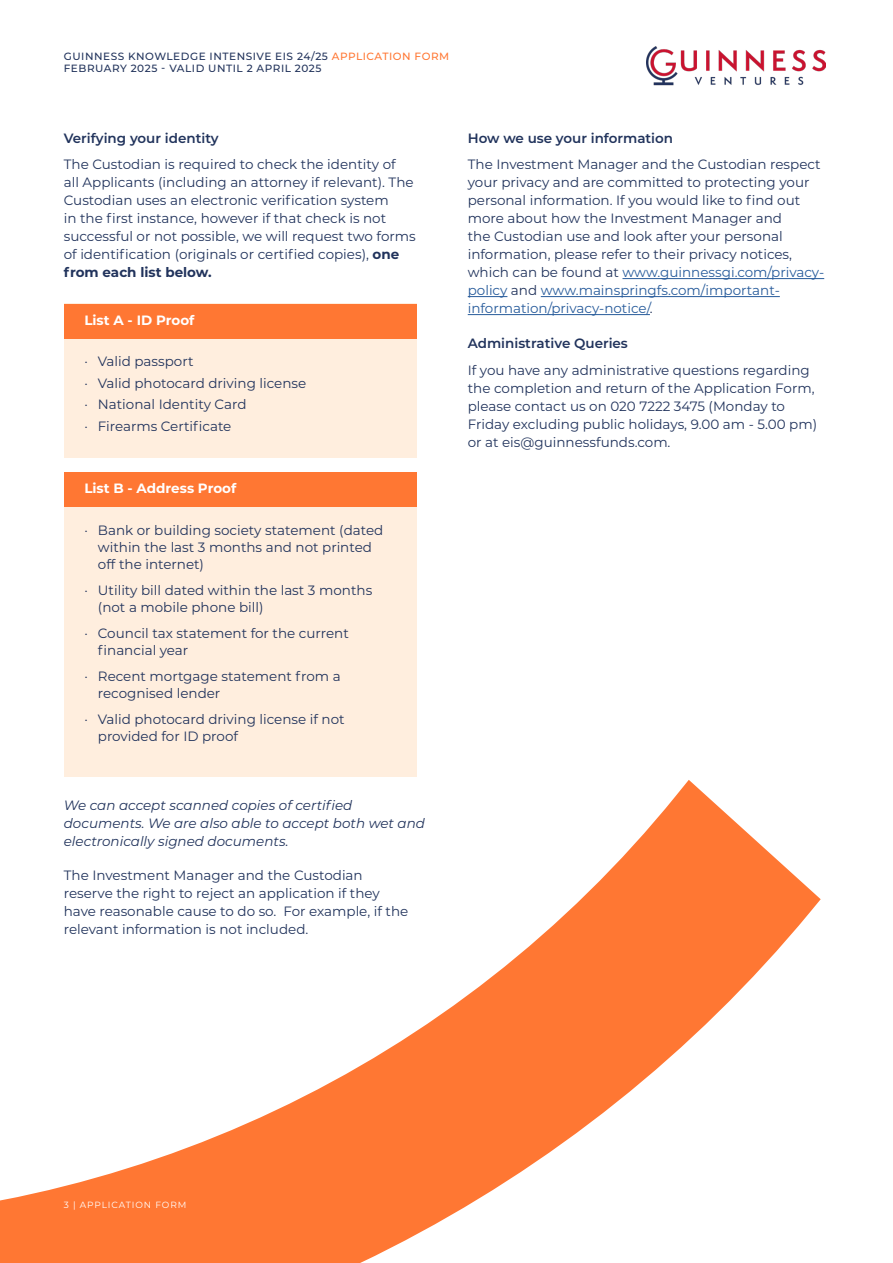
<style>
.page{position:relative;width:893px;height:1263px;background:#fff}
.page>*{position:absolute;margin:0;border:0;box-sizing:border-box;transform-origin:0 0}
.t1{font:13.5px/18px "Montserrat";color:#21335c}
.t2{font:italic 13.5px/18px "Montserrat";color:#21335c}
.t3{font:600 13.5px "Montserrat";color:#21335c}
.t4{font:700 13.5px "Montserrat";color:#fff}
.t5{font:500 10.5px/12.6px "Montserrat";letter-spacing:.05em;color:#22335b}
.t6{font:9px "Montserrat";letter-spacing:.1em;color:#fff}
.s1{color:#21335c}
.s2{color:#f73}
.s3{font-weight:700}
.s4{color:#275b9b}
.s5{color:#22335b}
</style>
<div class="page">
<svg style="left:0;top:692px;width:821px;height:571px"></svg>
<div style="left:64px;top:304px;width:352px;height:154px;background:#ffeede"></div>
<div style="left:64px;top:472px;width:352px;height:305px;background:#ffeede"></div>
<hr style="left:622px;top:278px;width:202px;height:1px;background:#275b9b">
<hr style="left:468px;top:296px;width:39px;height:1px;background:#275b9b">
<hr style="left:541px;top:296px;width:239px;height:1px;background:#275b9b">
<hr style="left:468px;top:314px;width:182px;height:1px;background:#275b9b">
<div style="left:64px;top:304px;width:352px;height:34px;background:#f73"></div>
<div style="left:64px;top:472px;width:352px;height:34px;background:#f73"></div>
<img style="left:646px;top:47px;width:180px;height:39px">
<p class="t5" style="left:64px;top:49px;width:387px"><span class="s1">GUINNESS KNOWLEDGE</span> INTENSIVE EIS 24/25 <span class="s2">APPLICATION FORM<br></span>FEBRUARY 2025 - VALID UNTIL 2 APRIL 2025</p>
<p class="t3" style="left:64px;top:128px;width:156px">Verifying your identity</p>
<p class="t1" style="left:64px;top:155px;width:353px">The Custodian is required to check the identity of<br>all Applicants (including an attorney if relevant). The Custodian uses an electronic verification system<br>in the first instance, however if that check is not successful or not possible, we will request two forms of identification (originals or certified copies), <span class="s3">one from each list below.</span></p>
<p class="t4" style="left:84px;top:310px;width:112px">List A - ID Proof</p>
<p class="t1" style="left:84px;top:350px;width:223px;line-height:21.5px">· Valid passport<br>· Valid photocard driving license · National Identity Card<br>· Firearms Certificate</p>
<p class="t4" style="left:84px;top:479px;width:153px">List B - Address Proof</p>
<p class="t1" style="left:98px;top:521px;width:287px;line-height:17.2px;text-indent:-13px">· Bank or building society statement (dated within the last 3 months and not printed off the internet)</p>
<p class="t1" style="left:98px;top:581px;width:276px;line-height:17.2px;text-indent:-14px">· Utility bill dated within the last 3 months (not a mobile phone bill)</p>
<p class="t1" style="left:98px;top:624px;width:253px;line-height:17.2px;text-indent:-14px">· Council tax statement for the current financial year</p>
<p class="t1" style="left:98px;top:667px;width:244px;line-height:17.2px;text-indent:-13px">· Recent mortgage statement from a recognised lender</p>
<p class="t1" style="left:98px;top:710px;width:248px;line-height:17.2px;text-indent:-14px">· Valid photocard driving license if not provided for ID proof</p>
<p class="t2" style="left:64px;top:795px;width:363px">We can accept scanned copies of certified documents. We are also able to accept both wet and electronically signed documents.</p>
<p class="t1" style="left:64px;top:865px;width:346px">The Investment Manager and the Custodian reserve the right to reject an application if they have reasonable cause to do so. For example, if the relevant information is not included.</p>
<p class="t3" style="left:468px;top:128px;width:207px">How we use your information</p>
<p class="t1" style="left:468px;top:155px;width:358px">The Investment Manager and the Custodian respect your privacy and are committed to protecting your personal information. If you would like to find out more about how the Investment Manager and<br>the Custodian use and look after your personal information, please refer to their privacy notices, which can be found at <span class="s4">www.guinnessgi.com/privacy&shy;policy</span> and <span class="s4">www.mainspringfs.com/important&shy;information/privacy-notice/</span><span class="s5">.</span></p>
<p class="t3" style="left:468px;top:334px;width:162px">Administrative Queries</p>
<p class="t1" style="left:468px;top:360px;width:351px">If you have any administrative questions regarding the completion and return of the Application Form, please contact us on 020 7222 3475 (Monday to Friday excluding public holidays, 9.00 am - 5.00 pm) or at eis@guinnessfunds.com.</p>
<p class="t6" style="left:64px;top:1198px;width:124px">3 | APPLICATION FORM</p>
</div>
